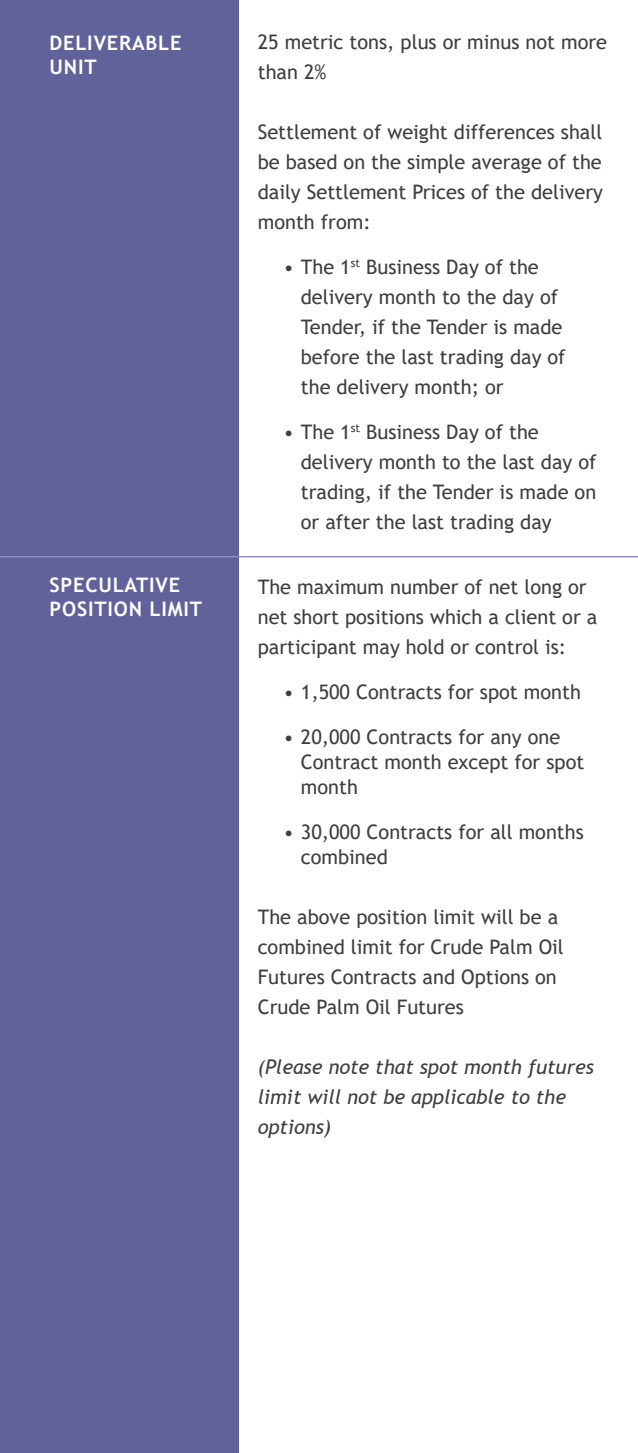
<style>
.page{position:relative;width:638px;height:1453px;background:#fff}
.page>*{position:absolute;margin:0;border:0;box-sizing:border-box;transform-origin:0 0}
.t1{font:20px/30px "Trebuchet MS";color:#3e3e3f}
.t2{font:italic 20px/30px "Trebuchet MS";color:#3e3e3f}
.t3{font:700 20px/24px "Trebuchet MS";letter-spacing:.04em;color:#fff}
</style>
<div class="page">
<hr style="left:637px;top:0;width:1px;height:133px;background:#2f2e7f">
<div style="left:0;top:0;width:238px;height:1453px;background:#62629b"></div>
<hr style="left:0;top:556px;width:638px;height:1px;background:#62629b">
<p class="t3" style="left:50px;top:31px;width:133px">DELIVERABLE<br>UNIT</p>
<p class="t3" style="left:50px;top:573px;width:154px">SPECULATIVE<br>POSITION LIMIT</p>
<p class="t1" style="left:258px;top:27px;width:351px">25 metric tons, plus or minus not more than 2%</p>
<p class="t1" style="left:258px;top:117px;width:347px;text-align:justify">Settlement of weight differences shall be based on the simple average of the daily Settlement Prices of the delivery month from:</p>
<p class="t1" style="left:301px;top:252px;width:266px;text-indent:-17px">• The 1<sup>st</sup> Business Day of the delivery month to the day of<br>Tender, if the Tender is made before the last trading day of the delivery month; or</p>
<p class="t1" style="left:301px;top:417px;width:297px;text-indent:-17px">• The 1<sup>st</sup> Business Day of the delivery month to the last day of trading, if the Tender is made on or after the last trading day</p>
<p class="t1" style="left:258px;top:572px;width:341px">The maximum number of net long or net short positions which a client or a participant may hold or control is:</p>
<p class="t1" style="left:284px;top:677px;width:299px">• 1,500 Contracts for spot month</p>
<p class="t1" style="left:301px;top:724px;width:285px;line-height:25px;text-indent:-17px">• 20,000 Contracts for any one<br>Contract month except for spot month</p>
<p class="t1" style="left:301px;top:819px;width:284px;line-height:25px;text-indent:-17px">• 30,000 Contracts for all months combined</p>
<p class="t1" style="left:258px;top:902px;width:307px">The above position limit will be a combined limit for Crude Palm Oil<br>Futures Contracts and Options on<br>Crude Palm Oil Futures</p>
<p class="t2" style="left:258px;top:1052px;width:338px">(Please note that spot month futures limit will not be applicable to the options)</p>
</div>
